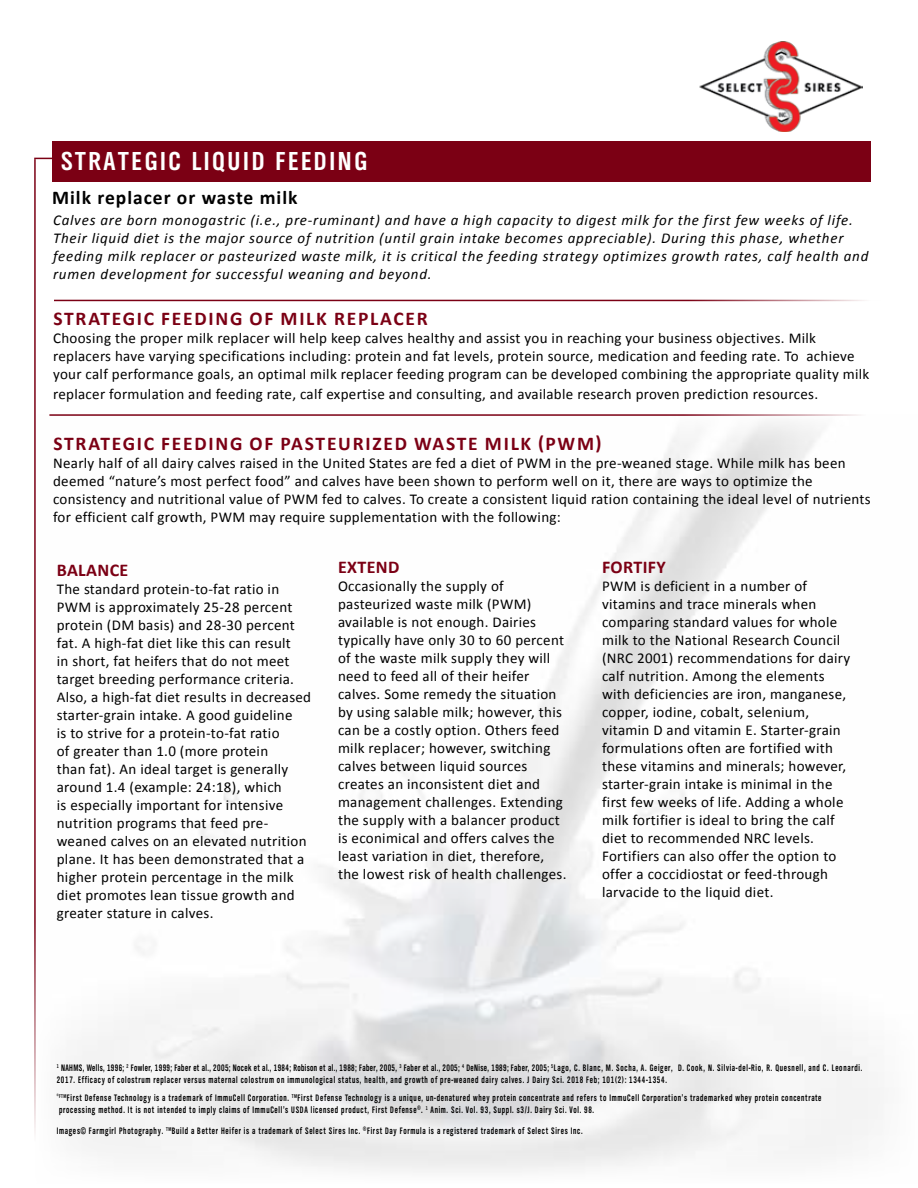
<style>
.page{position:relative;width:918px;height:1188px;background:#fff}
.page>*{position:absolute;margin:0;border:0;box-sizing:border-box;transform-origin:0 0}
.t1{font:27px "TV Nord EF Bold Con";letter-spacing:.1em;color:#fff}
.t2{font:700 19.5px "Calibri";letter-spacing:.09em;color:#7b0014}
.t3{font:700 19.5px "Calibri";letter-spacing:.05em;color:#000}
.t4{font:700 18px "Calibri";letter-spacing:.02em;color:#7b0014}
.t5{font:15px/18px "Calibri";letter-spacing:.02em;color:#000}
.t6{font:italic 15px/18px "Calibri";letter-spacing:.05em;color:#000}
.t7{font:9.75px/12px "TV Nord EF Bold Con";letter-spacing:.09em;color:#000;scale:.8 1}
</style>
<div class="page">
<div style="left:52px;top:141px;width:819px;height:41px;background:#7b0014"></div>
<svg style="left:34px;top:158px;width:18px;height:1px"></svg>
<hr style="left:34px;top:159px;width:2px;height:996px;background:#7b0014">
<hr style="left:54px;top:300px;width:827px;height:1px;background:#7b0014">
<hr style="left:49px;top:414px;width:828px;height:2px;background:#7b0014">
<img style="left:699px;top:41px;width:164px;height:91px">
<h1 class="t1" style="left:61px;top:145px;width:308px">STRATEGIC LIQUID FEEDING</h1>
<h2 class="t3" style="left:52px;top:185px;width:247px">Milk replacer or waste milk</h2>
<p class="t6" style="left:53px;top:211px;width:817px">Calves are born monogastric (i.e., pre-ruminant) and have a high capacity to digest milk for the first few weeks of life.<br>Their liquid diet is the major source of nutrition (until grain intake becomes appreciable). During this phase, whether feeding milk replacer or pasteurized waste milk, it is critical the feeding strategy optimizes growth rates, calf health and rumen development for successful weaning and beyond.</p>
<h2 class="t2" style="left:53px;top:306px;width:376px">STRATEGIC FEEDING OF MILK REPLACER</h2>
<p class="t5" style="left:53px;top:329px;width:818px">Choosing the proper milk replacer will help keep calves healthy and assist you in reaching your business objectives. Milk replacers have varying specifications including: protein and fat levels, protein source, medication and feeding rate. To achieve your calf performance goals, an optimal milk replacer feeding program can be developed combining the appropriate quality milk</p>
<p class="t5" style="left:53px;top:385px;width:767px">replacer formulation and feeding rate, calf expertise and consulting, and available research proven prediction resources.</p>
<h2 class="t2" style="left:53px;top:431px;width:550px">STRATEGIC FEEDING OF PASTEURIZED WASTE MILK (PWM)</h2>
<p class="t5" style="left:53px;top:454px;width:819px">Nearly half of all dairy calves raised in the United States are fed a diet of PWM in the pre-weaned stage. While milk has been deemed “nature’s most perfect food” and calves have been shown to perform well on it, there are ways to optimize the consistency and nutritional value of PWM fed to calves. To create a consistent liquid ration containing the ideal level of nutrients for efficient calf growth, PWM may require supplementation with the following:</p>
<p class="t4" style="left:57px;top:558px;width:73px">BALANCE</p>
<p class="t5" style="left:57px;top:580px;width:256px">The standard protein-to-fat ratio in PWM is approximately 25-28 percent protein (DM basis) and 28-30 percent fat. A high-fat diet like this can result<br>in short, fat heifers that do not meet target breeding performance criteria.<br>Also, a high-fat diet results in decreased starter-grain intake. A good guideline<br>is to strive for a protein-to-fat ratio<br>of greater than 1.0 (more protein<br>than fat). An ideal target is generally around 1.4 (example: 24:18), which<br>is especially important for intensive nutrition programs that feed pre&shy;weaned calves on an elevated nutrition plane. It has been demonstrated that a higher protein percentage in the milk diet promotes lean tissue growth and greater stature in calves.</p>
<p class="t4" style="left:602px;top:556px;width:65px">FORTIFY</p>
<p class="t5" style="left:602px;top:578px;width:250px">PWM is deficient in a number of vitamins and trace minerals when comparing standard values for whole milk to the National Research Council (NRC 2001) recommendations for dairy calf nutrition. Among the elements with deficiencies are iron, manganese, copper, iodine, cobalt, selenium, vitamin D and vitamin E. Starter-grain formulations often are fortified with these vitamins and minerals; however, starter-grain intake is minimal in the first few weeks of life. Adding a whole milk fortifier is ideal to bring the calf diet to recommended NRC levels.<br>Fortifiers can also offer the option to offer a coccidiostat or feed-through larvacide to the liquid diet.</p>
<p class="t4" style="left:338px;top:556px;width:63px">EXTEND</p>
<p class="t5" style="left:338px;top:578px;width:230px">Occasionally the supply of pasteurized waste milk (PWM) available is not enough. Dairies typically have only 30 to 60 percent of the waste milk supply they will need to feed all of their heifer calves. Some remedy the situation by using salable milk; however, this can be a costly option. Others feed milk replacer; however, switching calves between liquid sources creates an inconsistent diet and management challenges. Extending the supply with a balancer product is econimical and offers calves the least variation in diet, therefore, the lowest risk of health challenges.</p>
<p class="t7" style="left:57px;top:1062px;width:1008px"><sup>1</sup> NAHMS, Wells, 1996; <sup>2</sup> Fowler, 1999; Faber et al., 2005; Nocek et al., 1984; Robison et al., 1988; Faber, 2005, <sup>3</sup> Faber et al., 2005; <sup>4</sup> DeNise, 1989; Faber, 2005; <sup>5</sup>Lago, C. Blanc, M. Socha, A. Geiger, D. Cook, N. Silvia-del-Rio, R. Quesnell, and C. Leonardi.<br>2017. Efficacy of colostrum replacer versus maternal colostrum on immunological status, health, and growth of pre-weaned dairy calves. J Dairy Sci. 2018 Feb; 101(2): 1344-1354.</p>
<p class="t7" style="left:57px;top:1092px;width:958px"><sup>®FTM</sup>First Defense Technology is a trademark of ImmuCell Corporation. <sup>TM</sup>First Defense Technology is a unique, un-denatured whey protein concentrate and refers to ImmuCell Corporation’s trademarked whey protein concentrate processing method. It is not intended to imply claims of ImmuCell’s USDA licensed product, First Defense®. <sup>1</sup> Anim. Sci. Vol. 93, Suppl. s3/J. Dairy Sci. Vol. 98.</p>
<p class="t7" style="left:57px;top:1125px;width:659px">Images© Farmgirl Photography. <sup>TM</sup>Build a Better Heifer is a trademark of Select Sires Inc. ®First Day Formula is a registered trademark of Select Sires Inc.</p>
</div>
